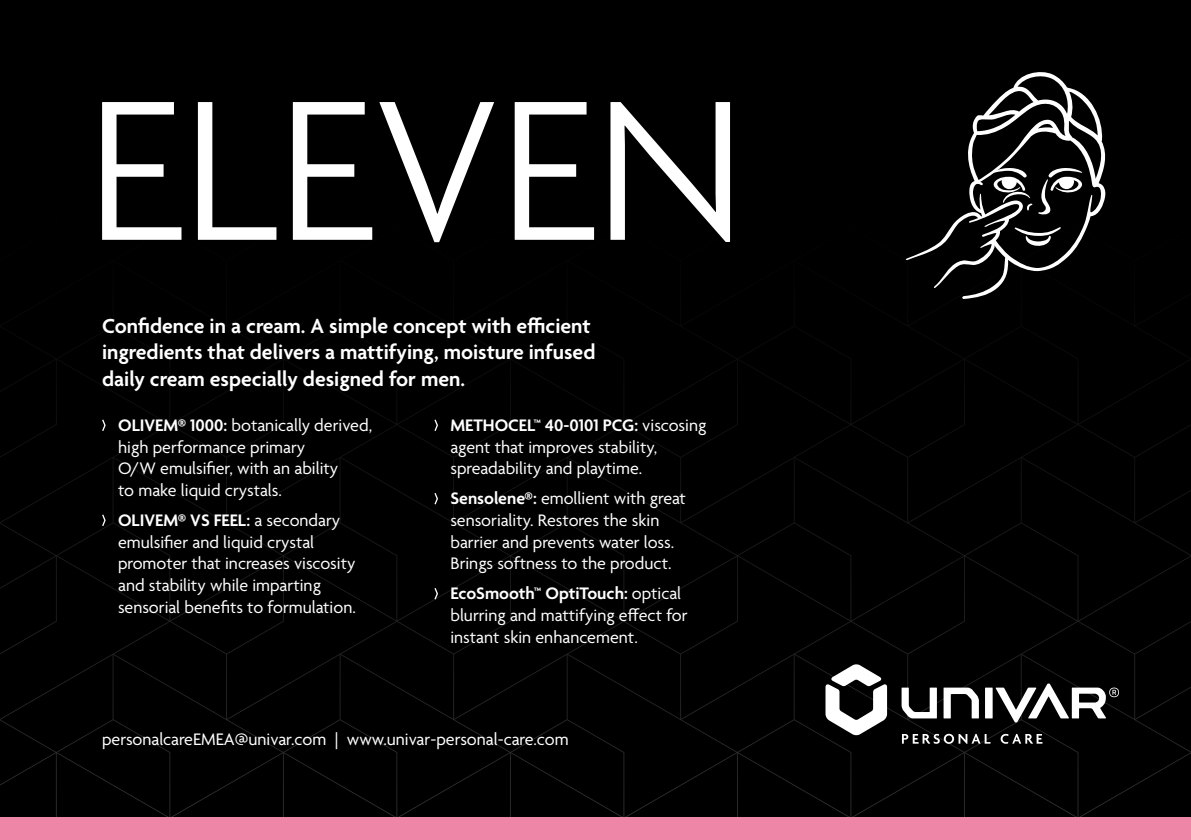
<style>
.page{position:relative;width:1191px;height:840px;background:#fff}
.page>*{position:absolute;margin:0;border:0;box-sizing:border-box;transform-origin:0 0}
.t1{font:300 215.8px "Agenda";color:#fff}
.t2{font:600 22px/26.4px "Agenda";color:#fff}
.t3{font:18px/21.6px "Agenda";color:#fff}
.s1{font-weight:600}
</style>
<div class="page">
<div style="left:0;top:0;width:1191px;height:816px;background:#000"></div>
<div style="left:985px;top:687px;width:7px;height:31px;background:#fff"></div>
<svg style="left:901px;top:687px;width:36px;height:31px"></svg>
<svg style="left:943px;top:687px;width:36px;height:31px"></svg>
<svg style="left:825px;top:664px;width:62px;height:71px"></svg>
<svg style="left:995px;top:683px;width:124px;height:39px"></svg>
<svg style="left:902px;top:733px;width:88px;height:10px"></svg>
<svg style="left:1000px;top:733px;width:42px;height:10px"></svg>
<div style="left:0;top:816px;width:1191px;height:23px;background:#ee87a7"></div>
<svg style="left:101px;top:418px;width:5px;height:14px"></svg>
<svg style="left:101px;top:512px;width:5px;height:15px"></svg>
<svg style="left:433px;top:418px;width:6px;height:14px"></svg>
<svg style="left:433px;top:491px;width:6px;height:14px"></svg>
<svg style="left:433px;top:586px;width:6px;height:14px"></svg>
<svg style="left:906px;top:72px;width:199px;height:227px;background:#262626"></svg>
<h1 class="t1" style="left:87px;top:54px;width:659px">ELEVEN</h1>
<p class="t2" style="left:102px;top:313px;width:495px">Confidence in a cream. A simple concept with efficient ingredients that delivers a mattifying, moisture infused daily cream especially designed for men.</p>
<p class="t3" style="left:118px;top:415px;width:255px"><span class="s1">OLIVEM® 1000:</span> botanically derived, high performance primary<br>O/W emulsifier, with an ability<br>to make liquid crystals.</p>
<p class="t3" style="left:118px;top:510px;width:239px"><span class="s1">OLIVEM® VS FEEL:</span> a secondary emulsifier and liquid crystal promoter that increases viscosity and stability while imparting sensorial benefits to formulation.</p>
<p class="t3" style="left:450px;top:415px;width:257px"><span class="s1">METHOCEL™ 40-0101 PCG:</span> viscosing agent that improves stability, spreadability and playtime.</p>
<p class="t3" style="left:450px;top:488px;width:237px"><span class="s1">Sensolene®:</span> emollient with great sensoriality. Restores the skin barrier and prevents water loss.<br>Brings softness to the product.</p>
<p class="t3" style="left:450px;top:583px;width:239px"><span class="s1">EcoSmooth™ OptiTouch:</span> optical blurring and mattifying effect for instant skin enhancement.</p>
<p class="t3" style="left:102px;top:729px;width:468px">personalcareEMEA@univar.com | www.univar-personal-care.com</p>
</div>
